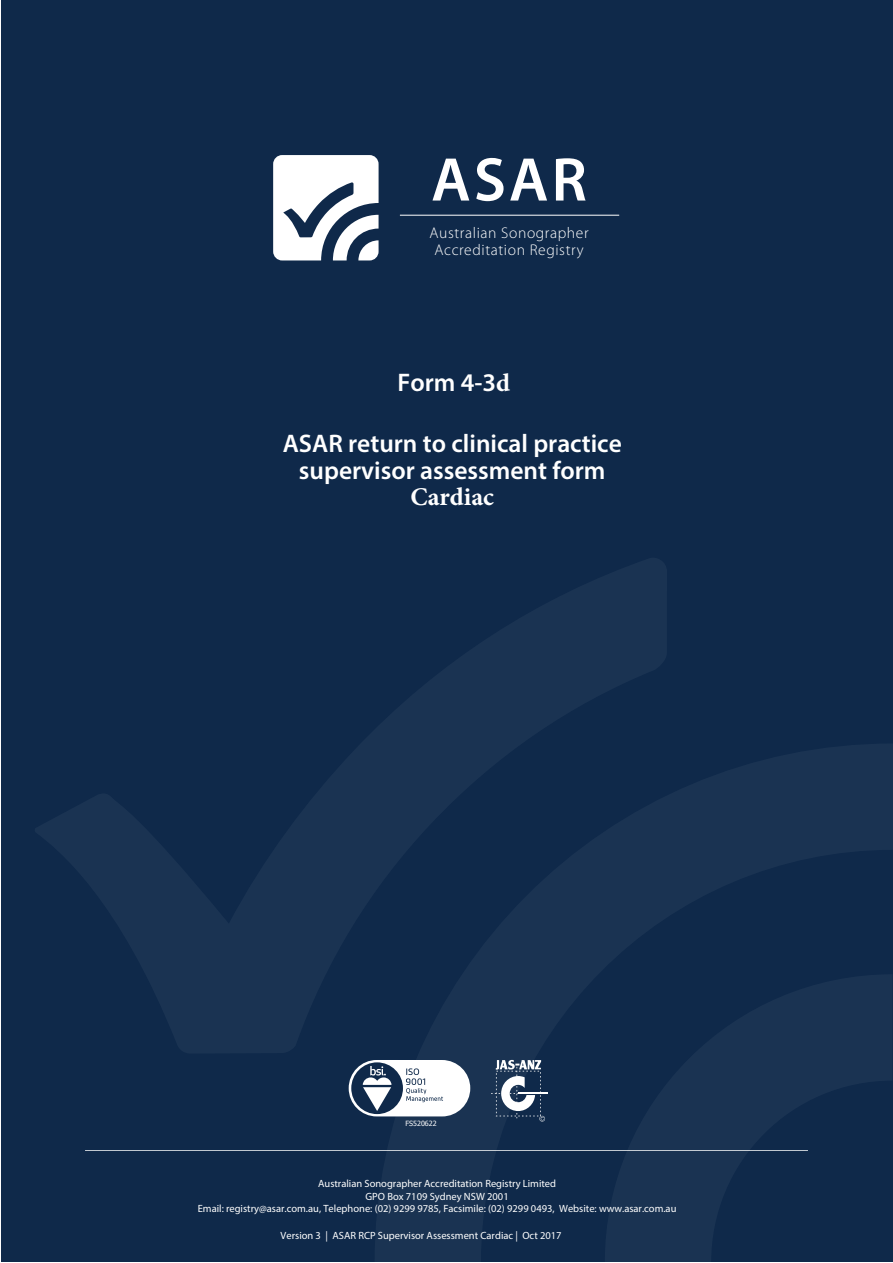
<style>
.page{position:relative;width:893px;height:1263px;background:#fff}
.page>*{position:absolute;margin:0;border:0;box-sizing:border-box;transform-origin:0 0}
.t1{font:600 62.25px "Myriad Pro";color:#fff}
.t2{font:600 25.5px/27px "Myriad Pro";color:#fff;text-align:center}
.t3{font:700 25.5px "Minion Pro";color:#fff}
.t4{font:300 15.6px/17.2px "Myriad Pro";letter-spacing:.04em;color:#fff;text-align:center}
.t5{font:10.5px/12.5px "Myriad Pro";color:#fff;text-align:center}
.t6{font:7.2px "Tahoma";color:#fff}
.s1{font-family:"Minion Pro";font-weight:700}
</style>
<div class="page">
<div style="left:1px;top:1px;width:891px;height:1261px;background:#0f294a"></div>
<svg style="left:375px;top:743px;width:518px;height:519px"></svg>
<svg style="left:35px;top:558px;width:632px;height:496px"></svg>
<hr style="left:400px;top:215px;width:219px;height:1px;background:#fff">
<svg style="left:273px;top:155px;width:106px;height:105px"></svg>
<hr style="left:85px;top:1150px;width:723px;height:1px;background:#fff">
<hr style="left:518px;top:1092px;width:30px;height:1px;background:#fff">
<svg style="left:491px;top:1060px;width:54px;height:61px"></svg>
<svg style="left:349px;top:1060px;width:121px;height:56px"></svg>
<h1 class="t1" style="left:431px;top:140px;width:157px">ASAR</h1>
<h3 class="t4" style="left:430px;top:224px;width:161px">Australian Sonographer<br>Accreditation Registry</h3>
<h2 class="t2" style="left:397px;top:368px;width:114px">Form 4-3<span class="s1">d</span></h2>
<h2 class="t2" style="left:283px;top:430px;width:341px">ASAR return to clinical practice supervisor assessment form</h2>
<h2 class="t3" style="left:410px;top:478px;width:85px">Cardiac</h2>
<p class="t6" style="left:405px;top:1119px;width:33px">FS520622</p>
<p class="t5" style="left:198px;top:1177px;width:480px">Australian Sonographer Accreditation Registry Limited<br>GPO Box 7109 Sydney NSW 2001<br>Email: registry@asar.com.au, Telephone: (02) 9299 9785, Facsimile: (02) 9299 0493, Website: www.asar.com.au</p>
<p class="t5" style="left:281px;top:1229px;width:282px">Version 3 | ASAR RCP Supervisor Assessment Cardiac | Oct 2017</p>
</div>
